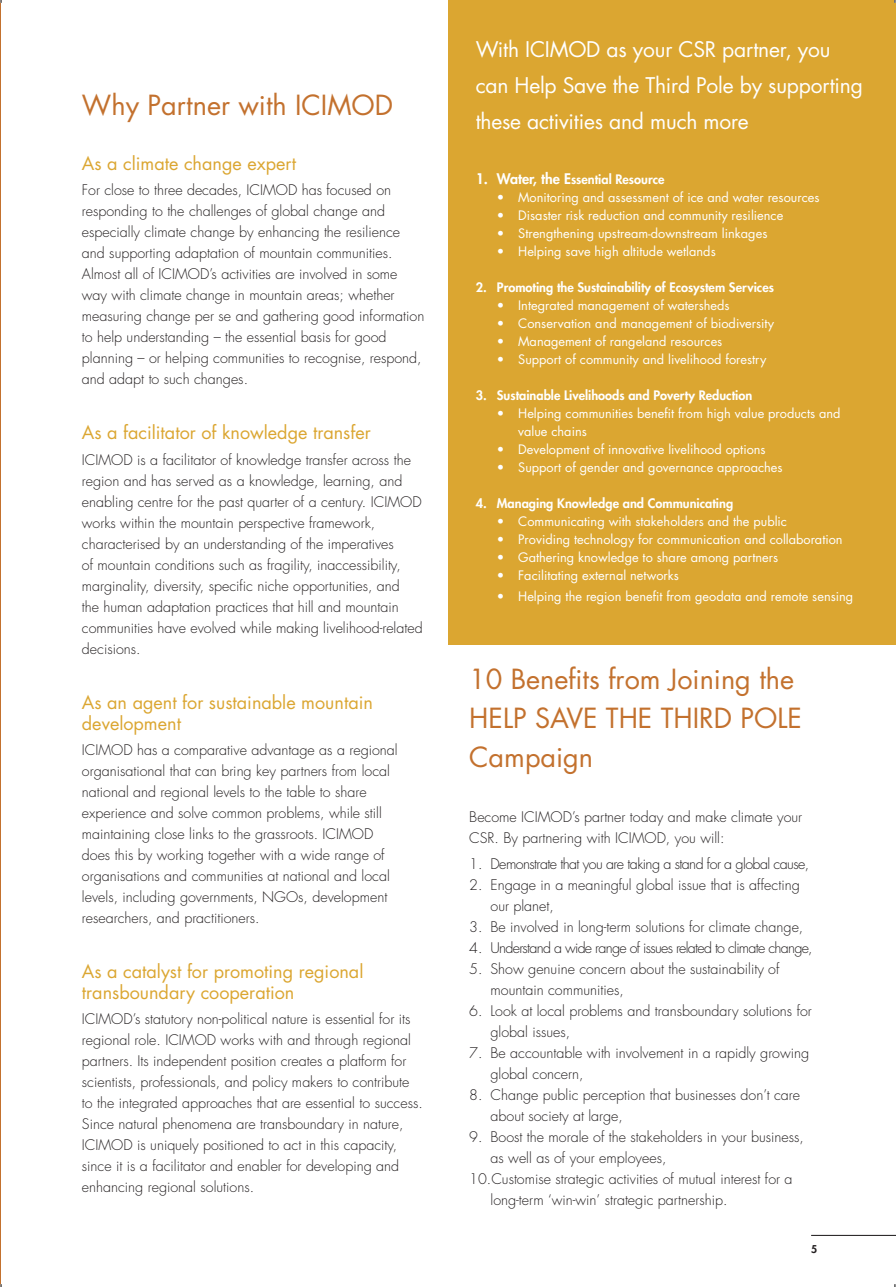
<style>
.page{position:relative;width:896px;height:1287px;background:#fff}
.page>*{position:absolute;margin:0;border:0;box-sizing:border-box;transform-origin:0 0}
.Head_I{font:27px/39px "Futura Std";color:#c3712e}
.Head_I-2{font:21px/36px "Futura Std";letter-spacing:-.01em;color:#fff}
.Head_II{font:18px/21px "Futura Std";color:#dba631}
.BODY{font:18px "Futura Std";color:#dba631}
.BODY-2{font:300 14.25px/21px "Futura Std";color:#231f20}
.BODY-3{font:300 14.25px "Futura Std";letter-spacing:-.05em;color:#231f20}
.BODY-4{font:300 14.25px "Futura Std";letter-spacing:-.04em;color:#231f20}
.BODY-5{font:12.75px/18px "Futura Std";color:#fff}
.BODY-6{font:800 12.75px "Futura Std";color:#fff}
.t1{font:800 10.5px "Futura Std";color:#231f20}
.s1{font-size:14.25px}
</style>
<div class="page">
<hr style="left:810px;top:1234px;width:85px;height:2px;background:#231f20">
<div style="left:448px;top:0;width:447px;height:644px;background:#dba631"></div>
<hr style="left:0;top:0;width:1px;height:1287px;background:#c3712e">
<p class="Head_I" style="left:82px;top:86px;width:313px">Why Partner with ICIMOD</p>
<p class="BODY" style="left:82px;top:152px;width:216px">As a climate change expert</p>
<p class="BODY-2" style="left:82px;top:180px;width:344px">For close to three decades, ICIMOD has focused on responding to the challenges of global change and especially climate change by enhancing the resilience and supporting adaptation of mountain communities.<br>Almost all of ICIMOD’s activities are involved in some way with climate change in mountain areas; whether measuring change per se and gathering good information to help understanding – the essential basis for good planning – or helping communities to recognise, respond, and adapt to such changes.</p>
<p class="Head_II" style="left:82px;top:422px;width:290px">As a facilitator of knowledge transfer</p>
<p class="BODY-2" style="left:82px;top:449px;width:342px">ICIMOD is a facilitator of knowledge transfer across the region and has served as a knowledge, learning, and enabling centre for the past quarter of a century. ICIMOD works within the mountain perspective framework, characterised by an understanding of the imperatives<br>of mountain conditions such as fragility, inaccessibility, marginality, diversity, specific niche opportunities, and<br>the human adaptation practices that hill and mountain communities have evolved while making livelihood-related decisions.</p>
<p class="Head_II" style="left:82px;top:692px;width:292px">As an agent for sustainable mountain development</p>
<p class="BODY-2" style="left:82px;top:739px;width:317px">ICIMOD has a comparative advantage as a regional organisational that can bring key partners from local national and regional levels to the table to share experience and solve common problems, while still maintaining close links to the grassroots. ICIMOD does this by working together with a wide range of organisations and communities at national and local levels, including governments, NGOs, development researchers, and practitioners.</p>
<p class="Head_II" style="left:82px;top:961px;width:283px">As a catalyst for promoting regional transboundary cooperation</p>
<p class="BODY-2" style="left:82px;top:1009px;width:342px">ICIMOD’s statutory non-political nature is essential for its regional role. ICIMOD works with and through regional partners. Its independent position creates a platform for scientists, professionals, and policy makers to contribute to the integrated approaches that are essential to success.<br>Since natural phenomena are transboundary in nature, ICIMOD is uniquely positioned to act in this capacity, since it is a facilitator and enabler for developing and enhancing regional solutions.</p>
<p class="Head_I-2" style="left:475px;top:31px;width:388px">With ICIMOD as your CSR partner, you can Help Save the Third Pole by supporting these activities and much more</p>
<p class="BODY-6" style="left:475px;top:171px;width:190px"><span class="s1">1. Water, the E</span>ssential Resource</p>
<p class="BODY-5" style="left:496px;top:188px;width:324px">• Monitoring and assessment of ice and water resources</p>
<p class="BODY-5" style="left:496px;top:206px;width:288px">• Disaster risk reduction and community resilience</p>
<p class="BODY-5" style="left:496px;top:224px;width:272px">• Strengthening upstream-downstream linkages</p>
<p class="BODY-5" style="left:496px;top:242px;width:220px">• Helping save high altitude wetlands</p>
<p class="BODY-6" style="left:475px;top:279px;width:300px">2. Promoting the Sustainability of Ecosystem Services</p>
<p class="BODY-5" style="left:496px;top:296px;width:234px">• Integrated management of watersheds</p>
<p class="BODY-5" style="left:496px;top:314px;width:278px">• Conservation and management of biodiversity</p>
<p class="BODY-5" style="left:496px;top:332px;width:227px">• Management of rangeland resources</p>
<p class="BODY-5" style="left:496px;top:350px;width:271px">• Support of community and livelihood forestry</p>
<p class="BODY-6" style="left:475px;top:387px;width:278px">3. Sustainable Livelihoods and Poverty Reduction</p>
<p class="BODY-5" style="left:518px;top:404px;width:324px;text-indent:-21px">• Helping communities benefit from high value products and value chains</p>
<p class="BODY-5" style="left:496px;top:440px;width:270px">• Development of innovative livelihood options</p>
<p class="BODY-5" style="left:496px;top:458px;width:287px">• Support of gender and governance approaches</p>
<p class="BODY-6" style="left:475px;top:495px;width:259px">4. Managing Knowledge and Communicating</p>
<p class="BODY-5" style="left:496px;top:512px;width:291px">• Communicating with stakeholders and the public</p>
<p class="BODY-5" style="left:496px;top:530px;width:347px">• Providing technology for communication and collaboration</p>
<p class="BODY-5" style="left:496px;top:548px;width:283px">• Gathering knowledge to share among partners</p>
<p class="BODY-5" style="left:496px;top:566px;width:183px">• Facilitating external networks</p>
<p class="BODY-5" style="left:496px;top:587px;width:358px">• Helping the region benefit from geodata and remote sensing</p>
<p class="Head_I" style="left:469px;top:660px;width:326px">10 Benefits from Joining the<br>HELP SAVE the</p>
<p class="Head_I" style="left:660px;top:699px;width:28px">Third</p>
<p class="Head_I" style="left:740px;top:699px;width:30px">Pole</p>
<p class="Head_I" style="left:469px;top:738px;width:125px">Campaign</p>
<p class="BODY-2" style="left:469px;top:807px;width:334px">Become ICIMOD’s partner today and make climate your<br>CSR. By partnering with ICIMOD, you will:</p>
<p class="BODY-4" style="left:469px;top:854px;width:341px">1. Demonstrate that you are taking a stand for a global cause,</p>
<p class="BODY-2" style="left:490px;top:874px;width:310px;text-indent:-21px">2. Engage in a meaningful global issue that is affecting our planet,</p>
<p class="BODY-2" style="left:469px;top:916px;width:335px">3. Be involved in long-term solutions for climate change,</p>
<p class="BODY-3" style="left:469px;top:938px;width:345px">4. Understand a wide range of issues related to climate change,</p>
<p class="BODY-2" style="left:490px;top:958px;width:290px;text-indent:-21px">5. Show genuine concern about the sustainability of mountain communities,</p>
<p class="BODY-2" style="left:490px;top:1000px;width:322px;text-indent:-21px">6. Look at local problems and transboundary solutions for global issues,</p>
<p class="BODY-2" style="left:490px;top:1042px;width:320px;text-indent:-21px">7. Be accountable with involvement in a rapidly growing global concern,</p>
<p class="BODY-2" style="left:490px;top:1084px;width:311px;text-indent:-21px">8. Change public perception that businesses don’t care about society at large,</p>
<p class="BODY-2" style="left:490px;top:1126px;width:315px;text-indent:-21px">9. Boost the morale of the stakeholders in your business, as well as of your employees,</p>
<p class="BODY-2" style="left:490px;top:1168px;width:303px;text-indent:-21px">10.Customise strategic activities of mutual interest for a long-term ‘win-win’ strategic partnership.</p>
<p class="t1" style="left:810px;top:1242px;width:8px">5</p>
</div>
